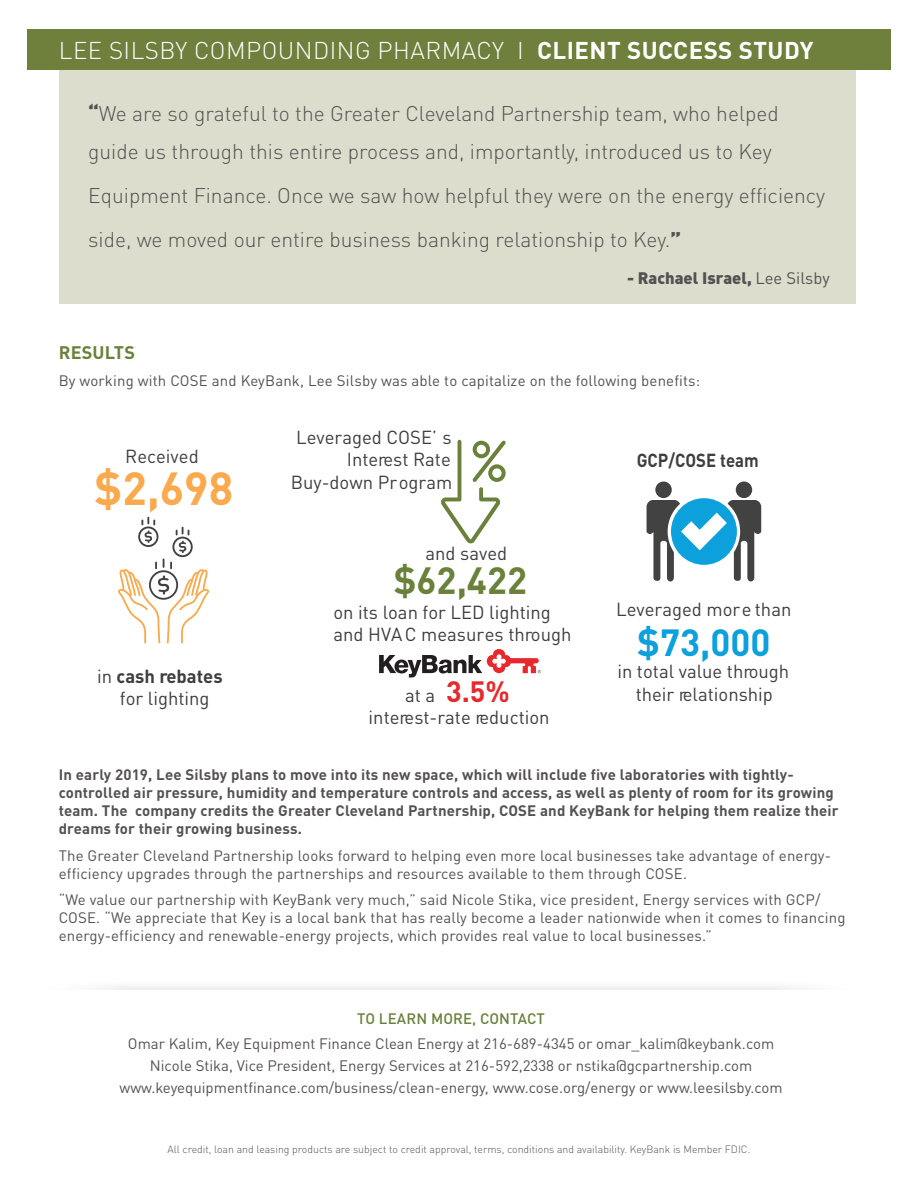
<style>
.page{position:relative;width:918px;height:1188px;background:#fff}
.page>*{position:absolute;margin:0;border:0;box-sizing:border-box;transform-origin:0 0}
.t1{font:700 45.75px "DINOT";color:#faaa4d}
.t2{font:700 37.35px "DINOT";color:#69813a}
.t3{font:700 37.35px "DINOT";color:#0ca0dc}
.t4{font:700 29.1px "DINOT";color:#e9282d}
.body{font:300 24px "DINOT";letter-spacing:.02em;color:#fff}
.chart_cap_title{font:300 21px/37.5px "DINOT";color:#555153}
.t5{font:18.75px/22.4px "DINOT";color:#3e3e3f;text-align:center}
.t6{font:700 18.75px "DINOT";color:#3e3e3f;scale:.89 1}
.body-2{font:700 18px "DINOT";letter-spacing:.01em;color:#69813a}
.chart_cap_title-2{font:900 16.5px "DINOT";color:#555153}
.body-3{font:15px/18px "DINOT";letter-spacing:.01em;color:#555153}
.body-4{font:700 15px/18px "DINOT";letter-spacing:.01em;color:#555153}
.chart_cap_title-3{font:15px "DINOT";color:#555153}
.chart_cap_title-4{font:500 15px "DINOT";letter-spacing:.01em;color:#69813a}
.chart_cap_title-5{font:300 10.5px "DINOT";color:#555153}
.s1{font-weight:700}
.s2{font-weight:900}
.s3{font-weight:400}
.s4{font-weight:400;font-size:18.75px;color:#3e3e3f}
</style>
<div class="page">
<div style="left:59px;top:70px;width:797px;height:234px;background:#dcddcc"></div>
<hr style="left:103px;top:986px;width:694px;height:4px;background:#f2f1f1">
<svg style="left:441px;top:440px;width:65px;height:104px"></svg>
<svg style="left:118px;top:517px;width:91px;height:126px"></svg>
<div style="left:655px;top:481px;width:17px;height:17px;background:#424242;border-radius:50%"></div>
<div style="left:736px;top:481px;width:16px;height:17px;background:#424242;border-radius:50%"></div>
<svg style="left:647px;top:498px;width:114px;height:84px"></svg>
<svg style="left:379px;top:649px;width:162px;height:29px"></svg>
<div style="left:27px;top:29px;width:864px;height:41px;background:#6f803d"></div>
<p class="body" style="left:59px;top:35px;width:756px">LEE SILSBY COMPOUNDING PHARMACY I <span class="s1">CLIENT SUCCESS STUDY</span></p>
<p class="chart_cap_title" style="left:88px;top:95px;width:692px"><span class="s2">“</span>We are so grateful to the Greater Cleveland Partnership team, who helped guide us through this entire process and, importantly, introduced us to Key</p>
<p class="chart_cap_title" style="left:88px;top:176px;width:739px">Equipment Finance. Once we saw how helpful they were on the energy efficiency</p>
<p class="chart_cap_title" style="left:88px;top:221px;width:594px">side, we moved our entire business banking relationship to Key.<span class="s2">”</span></p>
<p class="chart_cap_title-2" style="left:627px;top:267px;width:204px">- Rachael Israel, <span class="s3">Lee Silsby</span></p>
<p class="body-2" style="left:59px;top:341px;width:78px">RESULTS</p>
<p class="body-3" style="left:59px;top:371px;width:643px">By working with COSE and KeyBank, Lee Silsby was able to capitalize on the following benefits:</p>
<p class="t5" style="left:125px;top:444px;width:75px">Received</p>
<h1 class="t1" style="left:95px;top:459px;width:140px">$2,698</h1>
<p class="t5" style="left:97px;top:664px;width:127px">in <span class="s1">cash rebates </span>for lighting</p>
<p class="t5" style="left:291px;top:426px;width:163px;text-align:right">Leveraged COSE’ s<br>Interest Rate<br>Buy-down Program</p>
<p class="t5" style="left:425px;top:542px;width:83px">and saved</p>
<h2 class="t2" style="left:394px;top:556px;width:135px">$62,422</h2>
<p class="t5" style="left:333px;top:601px;width:240px;text-align:left">on its loan for LED lighting and HVAC measures through</p>
<h3 class="t4" style="left:405px;top:672px;width:106px"><span class="s4">at a</span> 3.5%</h3>
<p class="t5" style="left:369px;top:706px;width:183px">interest-rate reduction</p>
<p class="t6" style="left:637px;top:448px;width:139px">GCP/COSE team</p>
<p class="t5" style="left:616px;top:597px;width:177px">Leveraged more than</p>
<h2 class="t3" style="left:637px;top:618px;width:135px">$73,000</h2>
<p class="t5" style="left:617px;top:660px;width:173px">in total value through their relationship</p>
<p class="body-4" style="left:59px;top:765px;width:781px">In early 2019, Lee Silsby plans to move into its new space, which will include five laboratories with tightly&shy;controlled air pressure, humidity and temperature controls and access, as well as plenty of room for its growing team. The company credits the Greater Cleveland Partnership, COSE and KeyBank for helping them realize their dreams for their growing business.</p>
<p class="body-3" style="left:59px;top:846px;width:774px">The Greater Cleveland Partnership looks forward to helping even more local businesses take advantage of energy&shy;efficiency upgrades through the partnerships and resources available to them through COSE.</p>
<p class="body-3" style="left:59px;top:890px;width:788px">“We value our partnership with KeyBank very much,” said Nicole Stika, vice president, Energy services with GCP/<br>COSE. “We appreciate that Key is a local bank that has really become a leader nationwide when it comes to financing energy-efficiency and renewable-energy projects, which provides real value to local businesses.”</p>
<p class="chart_cap_title-4" style="left:357px;top:1009px;width:189px">TO LEARN MORE, CONTACT</p>
<p class="chart_cap_title-3" style="left:128px;top:1034px;width:648px">Omar Kalim, Key Equipment Finance Clean Energy at 216-689-4345 or omar_kalim@keybank.com</p>
<p class="chart_cap_title-3" style="left:150px;top:1056px;width:604px">Nicole Stika, Vice President, Energy Services at 216-592,2338 or nstika@gcpartnership.com</p>
<p class="chart_cap_title-3" style="left:119px;top:1078px;width:665px">www.keyequipmentfinance.com/business/clean-energy, www.cose.org/energy or www.leesilsby.com</p>
<p class="chart_cap_title-5" style="left:168px;top:1143px;width:584px">All credit, loan and leasing products are subject to credit approval, terms, conditions and availability. KeyBank is Member FDIC.</p>
</div>
